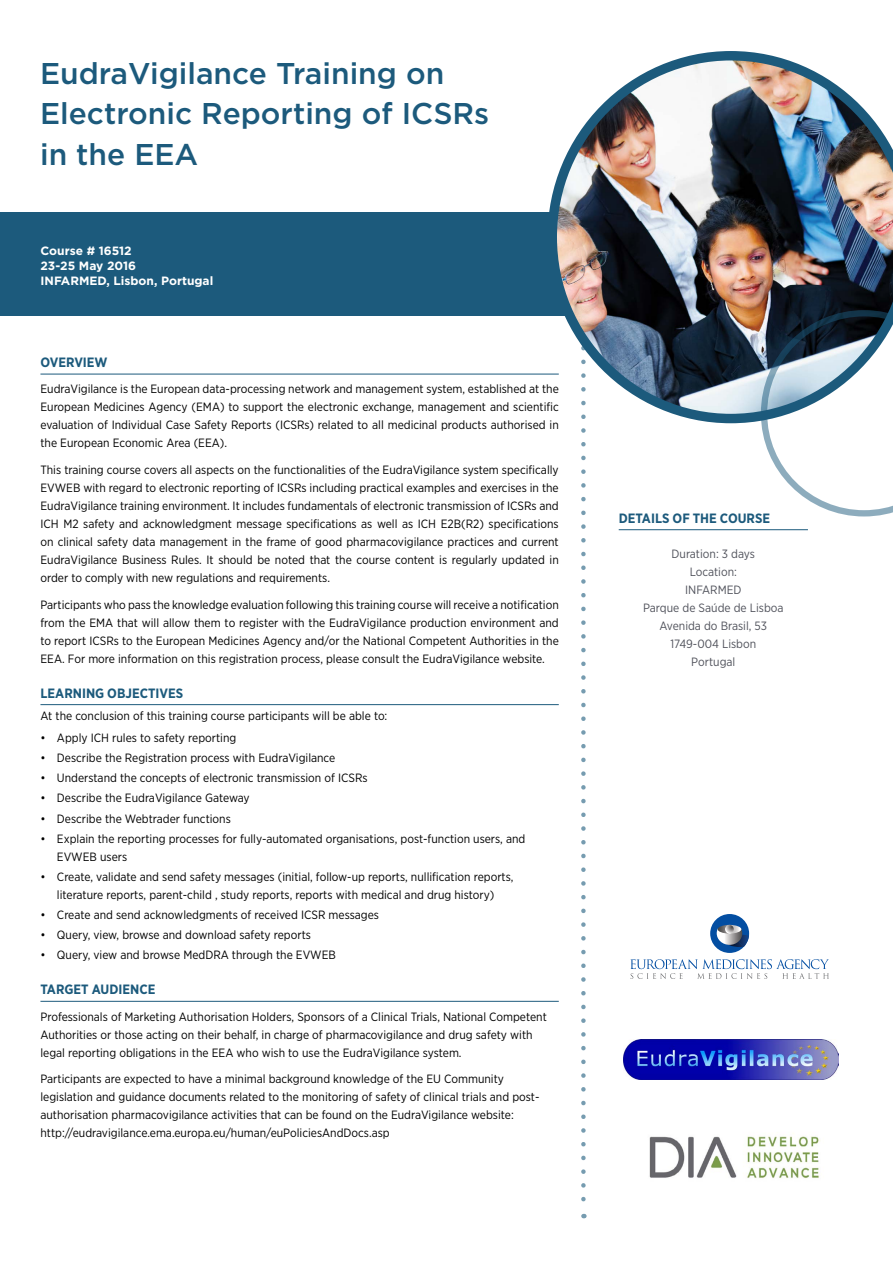
<style>
.page{position:relative;width:893px;height:1263px;background:#fff}
.page>*{position:absolute;margin:0;border:0;box-sizing:border-box;transform-origin:0 0}
.t1{font:500 30px/40.5px "Gotham";color:#1c5a7c}
.t2{font:700 13.5px "Gotham Narrow";color:#1c5a7c}
.t3{font:12px/18px "Gotham Narrow";color:#000;text-align:justify}
.t4{font:12px/18px "Gotham Narrow";color:#50525b;text-align:center}
.t5{font:700 12px/15px "Gotham";color:#fff}
</style>
<div class="page">
<div style="left:0;top:212px;width:585px;height:103px;background:#1c5a7c"></div>
<img style="left:649px;top:1136px;width:171px;height:43px">
<img style="left:623px;top:1039px;width:215px;height:41px">
<svg style="left:630px;top:959px;width:199px;height:20px"></svg>
<div style="left:710px;top:914px;width:39px;height:39px;background:#034ea2;border-radius:50%"></div>
<svg style="left:717px;top:925px;width:32px;height:22px"></svg>
<svg style="left:581px;top:428px;width:5px;height:790px"></svg>
<img style="left:547px;top:51px;width:346px;height:372px">
<svg style="left:761px;top:310px;width:132px;height:206px"></svg>
<hr style="left:40px;top:374px;width:519px;height:1px;background:#1c5a7c">
<hr style="left:40px;top:704px;width:519px;height:1px;background:#1c5a7c">
<hr style="left:40px;top:1001px;width:519px;height:1px;background:#1c5a7c">
<hr style="left:619px;top:529px;width:189px;height:1px;background:#1c5a7c">
<h1 class="t1" style="left:40px;top:52px;width:451px">EudraVigilance Training on<br>Electronic Reporting of ICSRs in the EEA</h1>
<p class="t5" style="left:40px;top:243px;width:174px">Course # 16512<br>23-25 May 2016<br>INFARMED, Lisbon, Portugal</p>
<p class="t2" style="left:40px;top:353px;width:69px">OVERVIEW</p>
<p class="t3" style="left:40px;top:380px;width:520px">EudraVigilance is the European data-processing network and management system, established at the European Medicines Agency (EMA) to support the electronic exchange, management and scientific evaluation of Individual Case Safety Reports (ICSRs) related to all medicinal products authorised in the European Economic Area (EEA).</p>
<p class="t3" style="left:40px;top:460px;width:520px">This training course covers all aspects on the functionalities of the EudraVigilance system specifically EVWEB with regard to electronic reporting of ICSRs including practical examples and exercises in the EudraVigilance training environment. It includes fundamentals of electronic transmission of ICSRs and ICH M2 safety and acknowledgment message specifications as well as ICH E2B(R2) specifications on clinical safety data management in the frame of good pharmacovigilance practices and current EudraVigilance Business Rules. It should be noted that the course content is regularly updated in order to comply with new regulations and requirements.</p>
<p class="t3" style="left:40px;top:595px;width:520px">Participants who pass the knowledge evaluation following this training course will receive a notification from the EMA that will allow them to register with the EudraVigilance production environment and to report ICSRs to the European Medicines Agency and/or the National Competent Authorities in the EEA. For more information on this registration process, please consult the EudraVigilance website.</p>
<p class="t2" style="left:40px;top:684px;width:144px">LEARNING OBJECTIVES</p>
<p class="t3" style="left:40px;top:706px;width:348px">At the conclusion of this training course participants will be able to:</p>
<p class="t3" style="left:40px;top:728px;width:197px">• Apply ICH rules to safety reporting</p>
<p class="t3" style="left:40px;top:749px;width:296px">• Describe the Registration process with EudraVigilance</p>
<p class="t3" style="left:40px;top:769px;width:329px">• Understand the concepts of electronic transmission of ICSRs</p>
<p class="t3" style="left:40px;top:789px;width:211px">• Describe the EudraVigilance Gateway</p>
<p class="t3" style="left:40px;top:809px;width:192px">• Describe the Webtrader functions</p>
<p class="t3" style="left:57px;top:829px;width:470px;text-indent:-16px">• Explain the reporting processes for fully-automated organisations, post-function users, and<br>EVWEB users</p>
<p class="t3" style="left:40px;top:867px;width:475px;text-align:center">• Create, validate and send safety messages (initial, follow-up reports, nullification reports, literature reports, parent-child , study reports, reports with medical and drug history)</p>
<p class="t3" style="left:40px;top:905px;width:340px">• Create and send acknowledgments of received ICSR messages</p>
<p class="t3" style="left:40px;top:925px;width:272px">• Query, view, browse and download safety reports</p>
<p class="t3" style="left:40px;top:946px;width:297px">• Query, view and browse MedDRA through the EVWEB</p>
<p class="t2" style="left:40px;top:981px;width:116px">TARGET AUDIENCE</p>
<p class="t3" style="left:40px;top:1007px;width:508px;text-align:left">Professionals of Marketing Authorisation Holders, Sponsors of a Clinical Trials, National Competent<br>Authorities or those acting on their behalf, in charge of pharmacovigilance and drug safety with legal reporting obligations in the EEA who wish to use the EudraVigilance system.</p>
<p class="t3" style="left:40px;top:1070px;width:500px;text-align:left">Participants are expected to have a minimal background knowledge of the EU Community legislation and guidance documents related to the monitoring of safety of clinical trials and post&shy;authorisation pharmacovigilance activities that can be found on the EudraVigilance website: http://eudravigilance.ema.europa.eu/human/euPoliciesAndDocs.asp</p>
<p class="t2" style="left:619px;top:509px;width:153px">DETAILS OF THE COURSE</p>
<p class="t4" style="left:643px;top:544px;width:142px">Duration: 3 days<br>Location:<br>INFARMED<br>Parque de Saúde de Lisboa<br>Avenida do Brasil, 53<br>1749-004 Lisbon<br>Portugal</p>
</div>
